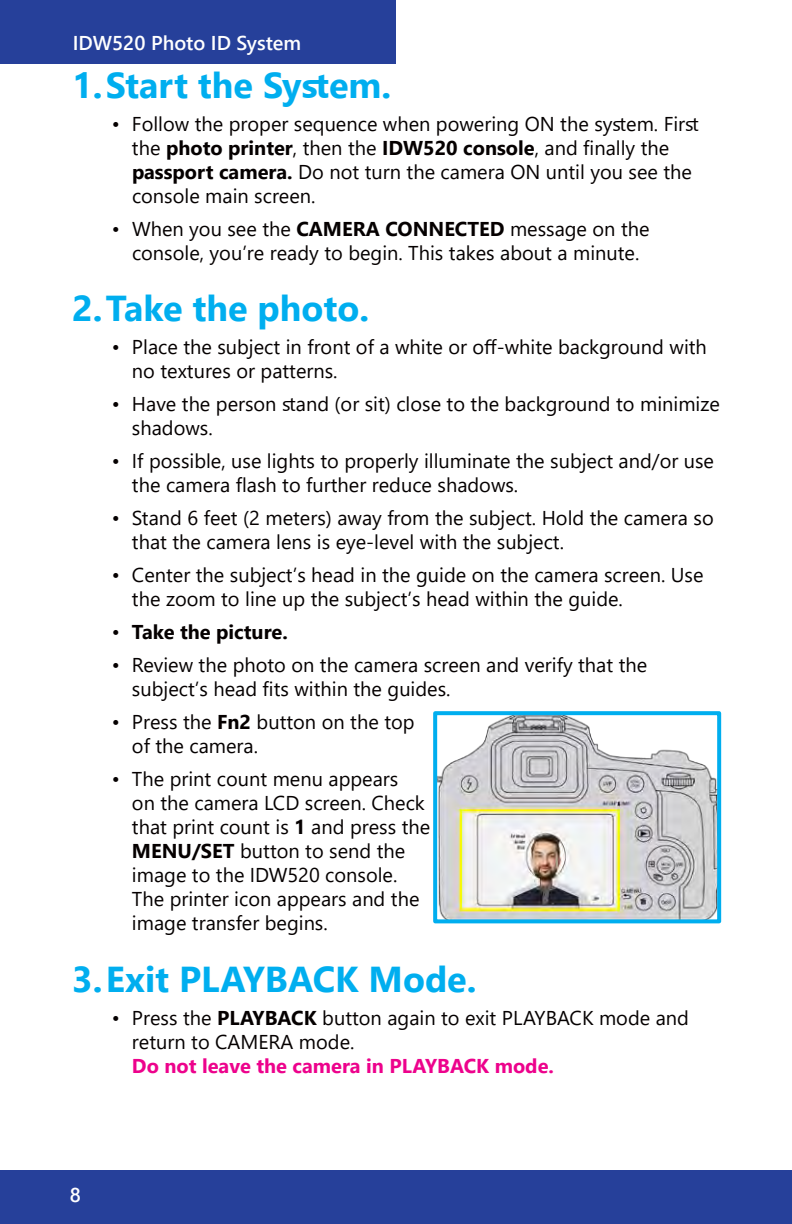
<style>
.page{position:relative;width:792px;height:1224px;background:#fff}
.page>*{position:absolute;margin:0;border:0;box-sizing:border-box;transform-origin:0 0}
.t1{font:700 36px "Segoe UI";color:#00aeef}
.t2{font:20px/24px "Segoe UI";color:#050000}
.t3{font:700 20px "Segoe UI";color:#ed028c}
.t4{font:600 20px "Segoe UI";color:#fff}
.t5{font:700 20px "Segoe UI";color:#050000}
.s1{font-weight:700}
.s2{font-weight:400}
</style>
<div class="page">
<div style="left:0;top:0;width:396px;height:64px;background:#26409a"></div>
<div style="left:0;top:1170px;width:792px;height:54px;background:#26409a"></div>
<img style="left:438px;top:716px;width:278px;height:202px">
<div style="left:433px;top:711px;width:288px;height:212px;border:4px solid #00aeef"></div>
<p class="t4" style="left:73px;top:24px;width:230px">IDW520 Photo ID System</p>
<h1 class="t1" style="left:72px;top:51px;width:321px">1.Start the System.</h1>
<p class="t2" style="left:132px;top:110px;width:569px;text-indent:-20px">• Follow the proper sequence when powering ON the system. First the <span class="s1">photo printer</span>, then the <span class="s1">IDW520 console</span>, and finally the <span class="s1">passport camera.</span> Do not turn the camera ON until you see the console main screen.</p>
<p class="t2" style="left:112px;top:215px;width:539px;text-align:center">• When you see the <span class="s1">CAMERA CONNECTED</span> message on the console, you’re ready to begin. This takes about a minute.</p>
<h1 class="t1" style="left:72px;top:275px;width:299px">2.Take the photo.</h1>
<p class="t2" style="left:132px;top:334px;width:576px;text-indent:-20px">• Place the subject in front of a white or off-white background with no textures or patterns.</p>
<p class="t2" style="left:132px;top:391px;width:589px;text-indent:-20px">• Have the person stand (or sit) close to the background to minimize shadows.</p>
<p class="t2" style="left:132px;top:448px;width:584px;text-indent:-20px">• If possible, use lights to properly illuminate the subject and/or use the camera flash to further reduce shadows.</p>
<p class="t2" style="left:132px;top:505px;width:583px;text-indent:-20px">• Stand 6 feet (2 meters) away from the subject. Hold the camera so that the camera lens is eye-level with the subject.</p>
<p class="t2" style="left:132px;top:562px;width:573px;text-indent:-20px">• Center the subject’s head in the guide on the camera screen. Use the zoom to line up the subject’s head within the guide.</p>
<p class="t5" style="left:112px;top:613px;width:177px"><span class="s2">•</span> Take the picture.</p>
<p class="t2" style="left:132px;top:652px;width:517px;text-indent:-20px">• Review the photo on the camera screen and verify that the subject’s head fits within the guides.</p>
<p class="t2" style="left:132px;top:709px;width:284px;text-indent:-20px">• Press the <span class="s1">Fn2</span> button on the top of the camera.</p>
<p class="t2" style="left:132px;top:766px;width:300px;text-indent:-20px">• The print count menu appears<br>on the camera LCD screen. Check that print count is <span class="s1">1</span> and press the<br><span class="s1">MENU/SET</span> button to send the image to the IDW520 console.<br>The printer icon appears and the image transfer begins.</p>
<h1 class="t1" style="left:72px;top:945px;width:406px">3.Exit PLAYBACK Mode.</h1>
<p class="t2" style="left:132px;top:1004px;width:559px;text-indent:-20px">• Press the <span class="s1">PLAYBACK</span> button again to exit PLAYBACK mode and return to CAMERA mode.</p>
<p class="t3" style="left:132px;top:1047px;width:423px">Do not leave the camera in PLAYBACK mode.</p>
<p class="t4" style="left:70px;top:1176px;width:13px">8</p>
</div>
